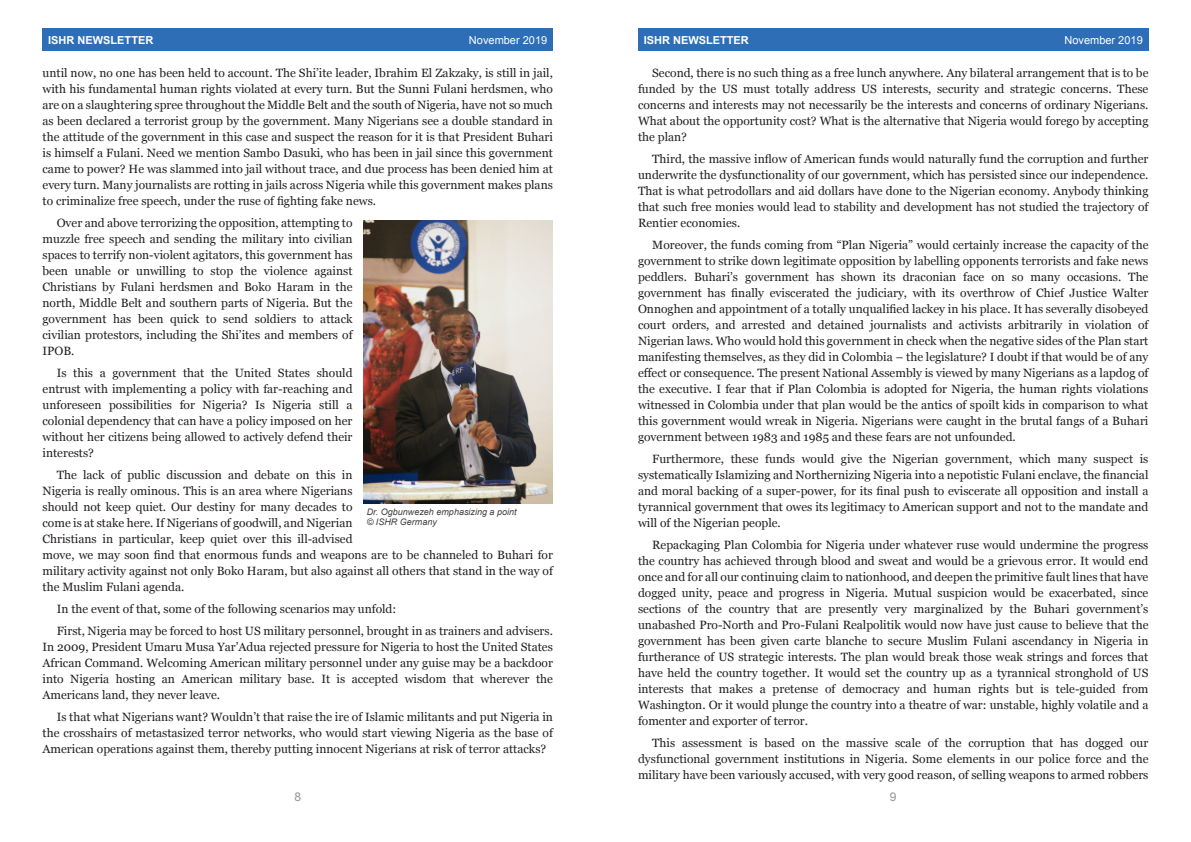
<style>
.page{position:relative;width:1191px;height:842px;background:#fff}
.page>*{position:absolute;margin:0;border:0;box-sizing:border-box;transform-origin:0 0}
.t1{font:12px/16px "Georgia";color:#231f20;text-align:justify}
.t2{font:12px "Arial";color:#939598}
.t3{font:700 11px "Arial";color:#fff}
.t4{font:11px "Arial";color:#fff}
.t5{font:italic 9px/9.3px "Arial";color:#404040}
</style>
<div class="page">
<div style="left:638px;top:28px;width:510px;height:23px;background:#2d6eb6"></div>
<div style="left:43px;top:28px;width:510px;height:23px;background:#2d6eb6"></div>
<img style="left:364px;top:220px;width:189px;height:283px">
<p class="t3" style="left:48px;top:36px;width:107px">ISHR NEWSLETTER</p>
<p class="t4" style="left:469px;top:36px;width:80px">November 2019</p>
<p class="t3" style="left:643px;top:36px;width:107px">ISHR NEWSLETTER</p>
<p class="t4" style="left:1064px;top:36px;width:80px">November 2019</p>
<p class="t1" style="left:43px;top:66px;width:512px">until now, no one has been held to account. The Shi’ite leader, Ibrahim El Zakzaky, is still in jail, with his fundamental human rights violated at every turn. But the Sunni Fulani herdsmen, who are on a slaughtering spree throughout the Middle Belt and the south of Nigeria, have not so much as been declared a terrorist group by the government. Many Nigerians see a double standard in the attitude of the government in this case and suspect the reason for it is that President Buhari is himself a Fulani. Need we mention Sambo Dasuki, who has been in jail since this government came to power? He was slammed into jail without trace, and due process has been denied him at every turn. Many journalists are rotting in jails across Nigeria while this government makes plans to criminalize free speech, under the ruse of fighting fake news.</p>
<p class="t1" style="left:43px;top:216px;width:311px;text-indent:14px">Over and above terrorizing the opposition, attempting to muzzle free speech and sending the military into civilian spaces to terrify non-violent agitators, this government has been unable or unwilling to stop the violence against Christians by Fulani herdsmen and Boko Haram in the north, Middle Belt and southern parts of Nigeria. But the government has been quick to send soldiers to attack civilian protestors, including the Shi’ites and members of IPOB.</p>
<p class="t1" style="left:43px;top:366px;width:311px;text-indent:14px">Is this a government that the United States should entrust with implementing a policy with far-reaching and unforeseen possibilities for Nigeria? Is Nigeria still a colonial dependency that can have a policy imposed on her without her citizens being allowed to actively defend their interests?</p>
<p class="t1" style="left:43px;top:468px;width:512px;text-align:left;text-indent:14px">The lack of public discussion and debate on this in<br>Nigeria is really ominous. This is an area where Nigerians<br>should not keep quiet. Our destiny for many decades to<br>come is at stake here. If Nigerians of goodwill, and Nigerian<br>Christians in particular, keep quiet over this ill-advised<br>move, we may soon find that enormous funds and weapons are to be channeled to Buhari for military activity against not only Boko Haram, but also against all others that stand in the way of the Muslim Fulani agenda.</p>
<p class="t1" style="left:57px;top:599px;width:498px;line-height:22px">In the event of that, some of the following scenarios may unfold:<br>First, Nigeria may be forced to host US military personnel, brought in as trainers and advisers.</p>
<p class="t1" style="left:43px;top:640px;width:512px">In 2009, President Umaru Musa Yar’Adua rejected pressure for Nigeria to host the United States African Command. Welcoming American military personnel under any guise may be a backdoor into Nigeria hosting an American military base. It is accepted wisdom that wherever the Americans land, they never leave.</p>
<p class="t1" style="left:43px;top:710px;width:512px;text-indent:14px">Is that what Nigerians want? Wouldn’t that raise the ire of Islamic militants and put Nigeria in the crosshairs of metastasized terror networks, who would start viewing Nigeria as the base of American operations against them, thereby putting innocent Nigerians at risk of terror attacks?</p>
<p class="t5" style="left:367px;top:508px;width:151px">Dr. Ogbunwezeh emphasizing a point © ISHR Germany</p>
<p class="t1" style="left:638px;top:66px;width:512px;text-indent:14px">Second, there is no such thing as a free lunch anywhere. Any bilateral arrangement that is to be funded by the US must totally address US interests, security and strategic concerns. These concerns and interests may not necessarily be the interests and concerns of ordinary Nigerians.<br>What about the opportunity cost? What is the alternative that Nigeria would forego by accepting the plan?</p>
<p class="t1" style="left:638px;top:152px;width:512px;text-indent:14px">Third, the massive inflow of American funds would naturally fund the corruption and further underwrite the dysfunctionality of our government, which has persisted since our independence.<br>That is what petrodollars and aid dollars have done to the Nigerian economy. Anybody thinking that such free monies would lead to stability and development has not studied the trajectory of Rentier economies.</p>
<p class="t1" style="left:638px;top:238px;width:512px;text-indent:14px">Moreover, the funds coming from “Plan Nigeria” would certainly increase the capacity of the government to strike down legitimate opposition by labelling opponents terrorists and fake news peddlers. Buhari’s government has shown its draconian face on so many occasions. The government has finally eviscerated the judiciary, with its overthrow of Chief Justice Walter Onnoghen and appointment of a totally unqualified lackey in his place. It has severally disobeyed court orders, and arrested and detained journalists and activists arbitrarily in violation of Nigerian laws. Who would hold this government in check when the negative sides of the Plan start manifesting themselves, as they did in Colombia – the legislature? I doubt if that would be of any effect or consequence. The present National Assembly is viewed by many Nigerians as a lapdog of the executive. I fear that if Plan Colombia is adopted for Nigeria, the human rights violations witnessed in Colombia under that plan would be the antics of spoilt kids in comparison to what this government would wreak in Nigeria. Nigerians were caught in the brutal fangs of a Buhari government between 1983 and 1985 and these fears are not unfounded.</p>
<p class="t1" style="left:638px;top:452px;width:512px;text-indent:14px">Furthermore, these funds would give the Nigerian government, which many suspect is systematically Islamizing and Northernizing Nigeria into a nepotistic Fulani enclave, the financial and moral backing of a super-power, for its final push to eviscerate all opposition and install a tyrannical government that owes its legitimacy to American support and not to the mandate and will of the Nigerian people.</p>
<p class="t1" style="left:638px;top:538px;width:512px;text-indent:14px">Repackaging Plan Colombia for Nigeria under whatever ruse would undermine the progress the country has achieved through blood and sweat and would be a grievous error. It would end once and for all our continuing claim to nationhood, and deepen the primitive fault lines that have dogged unity, peace and progress in Nigeria. Mutual suspicion would be exacerbated, since sections of the country that are presently very marginalized by the Buhari government’s unabashed Pro-North and Pro-Fulani Realpolitik would now have just cause to believe that the government has been given carte blanche to secure Muslim Fulani ascendancy in Nigeria in furtherance of US strategic interests. The plan would break those weak strings and forces that have held the country together. It would set the country up as a tyrannical stronghold of US interests that makes a pretense of democracy and human rights but is tele-guided from Washington. Or it would plunge the country into a theatre of war: unstable, highly volatile and a fomenter and exporter of terror.</p>
<p class="t1" style="left:638px;top:736px;width:512px;text-indent:14px">This assessment is based on the massive scale of the corruption that has dogged our dysfunctional government institutions in Nigeria. Some elements in our police force and the military have been variously accused, with very good reason, of selling weapons to armed robbers</p>
<p class="t2" style="left:294px;top:792px;width:8px">8</p>
<p class="t2" style="left:890px;top:792px;width:8px">9</p>
</div>
